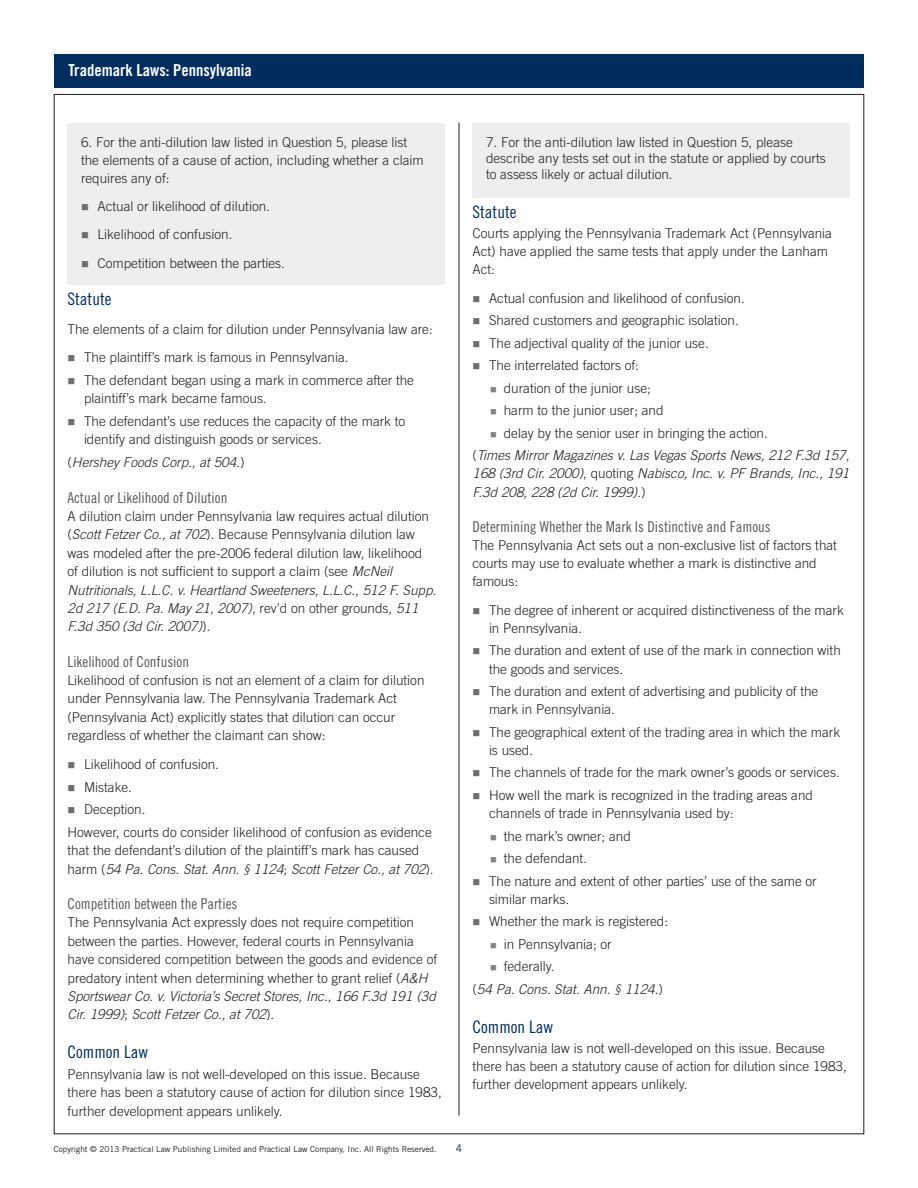
<style>
.page{position:relative;width:918px;height:1188px;background:#fff}
.page>*{position:absolute;margin:0;border:0;box-sizing:border-box;transform-origin:0 0}
.PLC_Subhead_Level_2{font:17.25px "Trade Gothic Cond Eighteen";color:#002d5e}
.PLC_Text{font:17.25px "Trade Gothic Cond Eighteen";color:#002d5e}
.t1{font:16.5px "Trade Gothic Bold Cond Twenty";color:#fff}
.PLC_Subhead_Level_3{font:15px "Trade Gothic Cond Eighteen";color:#57585a}
.PLC_Text-2{font:300 13.5px/18.5px "Trade Gothic";color:#231f20}
.Bullets_LAST{font:300 13.5px/18px "Trade Gothic";color:#231f20}
.PLC_Text-3{font:italic 300 13.5px/18.1px "Trade Gothic";color:#231f20;text-align:justify}
.t2{font:10.5px "Trade Gothic";color:#002d5e}
.t3{font:8.25px "Trade Gothic";color:#231f20}
.s1{font-style:normal}
.s2{font-style:italic}
</style>
<div class="page">
<div style="left:54px;top:54px;width:810px;height:34px;background:#002d5e"></div>
<hr style="left:459px;top:123px;width:1px;height:993px;background:#231f20">
<div style="left:68px;top:123px;width:378px;height:162px;background:#eeeeef"></div>
<div style="left:472px;top:123px;width:378px;height:74px;background:#eeeeef"></div>
<p class="t1" style="left:68px;top:60px;width:185px">Trademark Laws: Pennsylvania</p>
<p class="Bullets_LAST" style="left:81px;top:133px;width:344px">6. For the anti-dilution law listed in Question 5, please list the elements of a cause of action, including whether a claim requires any of:</p>
<p class="PLC_Text-2" style="left:98px;top:197px;width:174px">Actual or likelihood of dilution.</p>
<p class="PLC_Text-2" style="left:98px;top:225px;width:137px">Likelihood of confusion.</p>
<p class="PLC_Text-2" style="left:98px;top:253px;width:189px">Competition between the parties.</p>
<p class="PLC_Text" style="left:68px;top:289px;width:46px">Statute</p>
<p class="PLC_Text-2" style="left:68px;top:319px;width:367px">The elements of a claim for dilution under Pennsylvania law are:</p>
<p class="PLC_Text-2" style="left:84px;top:348px;width:266px">The plaintiff’s mark is famous in Pennsylvania.</p>
<p class="PLC_Text-2" style="left:84px;top:371px;width:332px">The defendant began using a mark in commerce after the plaintiff’s mark became famous.</p>
<p class="PLC_Text-2" style="left:84px;top:412px;width:323px">The defendant’s use reduces the capacity of the mark to identify and distinguish goods or services.</p>
<p class="PLC_Text-3" style="left:68px;top:453px;width:179px"><span class="s1">(</span>Hershey Foods Corp., at 504<span class="s1">.)</span></p>
<p class="PLC_Subhead_Level_3" style="left:68px;top:488px;width:161px">Actual or Likelihood of Dilution</p>
<p class="PLC_Text-2" style="left:68px;top:507px;width:370px">A dilution claim under Pennsylvania law requires actual dilution (<span class="s2">Scott Fetzer Co., at 702</span>). Because Pennsylvania dilution law was modeled after the pre-2006 federal dilution law, likelihood<br>of dilution is not sufficient to support a claim (see <span class="s2">McNeil Nutritionals, L.L.C. v. Heartland Sweeteners, L.L.C., 512 F. Supp.<br>2d 217 (E.D. Pa. May 21, 2007)</span>, rev’d on other grounds, <span class="s2">511<br>F.3d 350 (3d Cir. 2007)</span>).</p>
<p class="PLC_Subhead_Level_3" style="left:68px;top:652px;width:123px">Likelihood of Confusion</p>
<p class="PLC_Text-2" style="left:68px;top:671px;width:359px">Likelihood of confusion is not an element of a claim for dilution under Pennsylvania law. The Pennsylvania Trademark Act (Pennsylvania Act) explicitly states that dilution can occur regardless of whether the claimant can show:</p>
<p class="PLC_Text-2" style="left:84px;top:755px;width:137px">Likelihood of confusion.</p>
<p class="PLC_Text-2" style="left:84px;top:777px;width:49px">Mistake.</p>
<p class="PLC_Text-2" style="left:84px;top:800px;width:63px">Deception.</p>
<p class="PLC_Text-2" style="left:68px;top:823px;width:368px">However, courts do consider likelihood of confusion as evidence that the defendant’s dilution of the plaintiff’s mark has caused harm (<span class="s2">54 Pa. Cons. Stat. Ann. § 1124</span>; <span class="s2">Scott Fetzer Co., at 702</span>).</p>
<p class="PLC_Subhead_Level_3" style="left:68px;top:895px;width:171px">Competition between the Parties</p>
<p class="PLC_Text-2" style="left:68px;top:913px;width:371px">The Pennsylvania Act expressly does not require competition between the parties. However, federal courts in Pennsylvania have considered competition between the goods and evidence of predatory intent when determining whether to grant relief (<span class="s2">A&amp;H Sportswear Co. v. Victoria’s Secret Stores, Inc., 166 F.3d 191 (3d Cir. 1999)</span>; <span class="s2">Scott Fetzer Co., at 702</span>).</p>
<p class="PLC_Subhead_Level_2" style="left:68px;top:1042px;width:82px">Common Law</p>
<p class="PLC_Text-2" style="left:68px;top:1065px;width:376px">Pennsylvania law is not well-developed on this issue. Because there has been a statutory cause of action for dilution since 1983, further development appears unlikely.</p>
<p class="t3" style="left:54px;top:1144px;width:384px">Copyright © 2013 Practical Law Publishing Limited and Practical Law Company, Inc. All Rights Reserved.</p>
<p class="t2" style="left:456px;top:1141px;width:8px">4</p>
<p class="Bullets_LAST" style="left:486px;top:134px;width:341px;line-height:16.2px">7. For the anti-dilution law listed in Question 5, please describe any tests set out in the statute or applied by courts to assess likely or actual dilution.</p>
<p class="PLC_Subhead_Level_2" style="left:472px;top:201px;width:46px">Statute</p>
<p class="PLC_Text-2" style="left:472px;top:224px;width:361px">Courts applying the Pennsylvania Trademark Act (Pennsylvania<br>Act) have applied the same tests that apply under the Lanham<br>Act:</p>
<p class="PLC_Text-2" style="left:489px;top:288px;width:257px">Actual confusion and likelihood of confusion.</p>
<p class="PLC_Text-2" style="left:489px;top:311px;width:251px">Shared customers and geographic isolation.</p>
<p class="PLC_Text-2" style="left:489px;top:333px;width:221px">The adjectival quality of the junior use.</p>
<p class="PLC_Text-2" style="left:489px;top:356px;width:152px">The interrelated factors of:</p>
<p class="PLC_Text-2" style="left:504px;top:378px;width:149px">duration of the junior use;</p>
<p class="PLC_Text-2" style="left:504px;top:401px;width:161px">harm to the junior user; and</p>
<p class="PLC_Text-2" style="left:504px;top:423px;width:266px">delay by the senior user in bringing the action.</p>
<p class="PLC_Text-3" style="left:472px;top:446px;width:379px"><span class="s1">(</span>Times Mirror Magazines v. Las Vegas Sports News, 212 F.3d 157, 168 (3rd Cir. 2000)<span class="s1">, quoting</span> Nabisco, Inc. v. PF Brands, Inc., 191<br>F.3d 208, 228 (2d Cir. 1999)<span class="s1">.)</span></p>
<p class="PLC_Subhead_Level_3" style="left:472px;top:517px;width:300px">Determining Whether the Mark Is Distinctive and Famous</p>
<p class="PLC_Text-2" style="left:472px;top:536px;width:366px">The Pennsylvania Act sets out a non-exclusive list of factors that courts may use to evaluate whether a mark is distinctive and famous:</p>
<p class="PLC_Text-2" style="left:489px;top:601px;width:356px">The degree of inherent or acquired distinctiveness of the mark in Pennsylvania.</p>
<p class="PLC_Text-2" style="left:489px;top:641px;width:353px">The duration and extent of use of the mark in connection with the goods and services.</p>
<p class="PLC_Text-2" style="left:489px;top:682px;width:331px">The duration and extent of advertising and publicity of the mark in Pennsylvania.</p>
<p class="PLC_Text-2" style="left:489px;top:723px;width:353px">The geographical extent of the trading area in which the mark is used.</p>
<p class="PLC_Text-2" style="left:489px;top:763px;width:352px">The channels of trade for the mark owner’s goods or services.</p>
<p class="PLC_Text-2" style="left:489px;top:786px;width:326px">How well the mark is recognized in the trading areas and channels of trade in Pennsylvania used by:</p>
<p class="PLC_Text-2" style="left:504px;top:826px;width:129px">the mark’s owner; and</p>
<p class="PLC_Text-2" style="left:504px;top:849px;width:85px">the defendant.</p>
<p class="PLC_Text-2" style="left:489px;top:872px;width:329px">The nature and extent of other parties’ use of the same or similar marks.</p>
<p class="PLC_Text-2" style="left:489px;top:912px;width:181px">Whether the mark is registered:</p>
<p class="PLC_Text-2" style="left:504px;top:935px;width:109px">in Pennsylvania; or</p>
<p class="PLC_Text-2" style="left:504px;top:957px;width:52px">federally.</p>
<p class="PLC_Text-3" style="left:472px;top:980px;width:192px"><span class="s1">(</span>54 Pa. Cons. Stat. Ann. § 1124<span class="s1">.)</span></p>
<p class="PLC_Subhead_Level_2" style="left:472px;top:1016px;width:82px">Common Law</p>
<p class="PLC_Text-2" style="left:472px;top:1039px;width:376px">Pennsylvania law is not well-developed on this issue. Because there has been a statutory cause of action for dilution since 1983, further development appears unlikely.</p>
</div>
